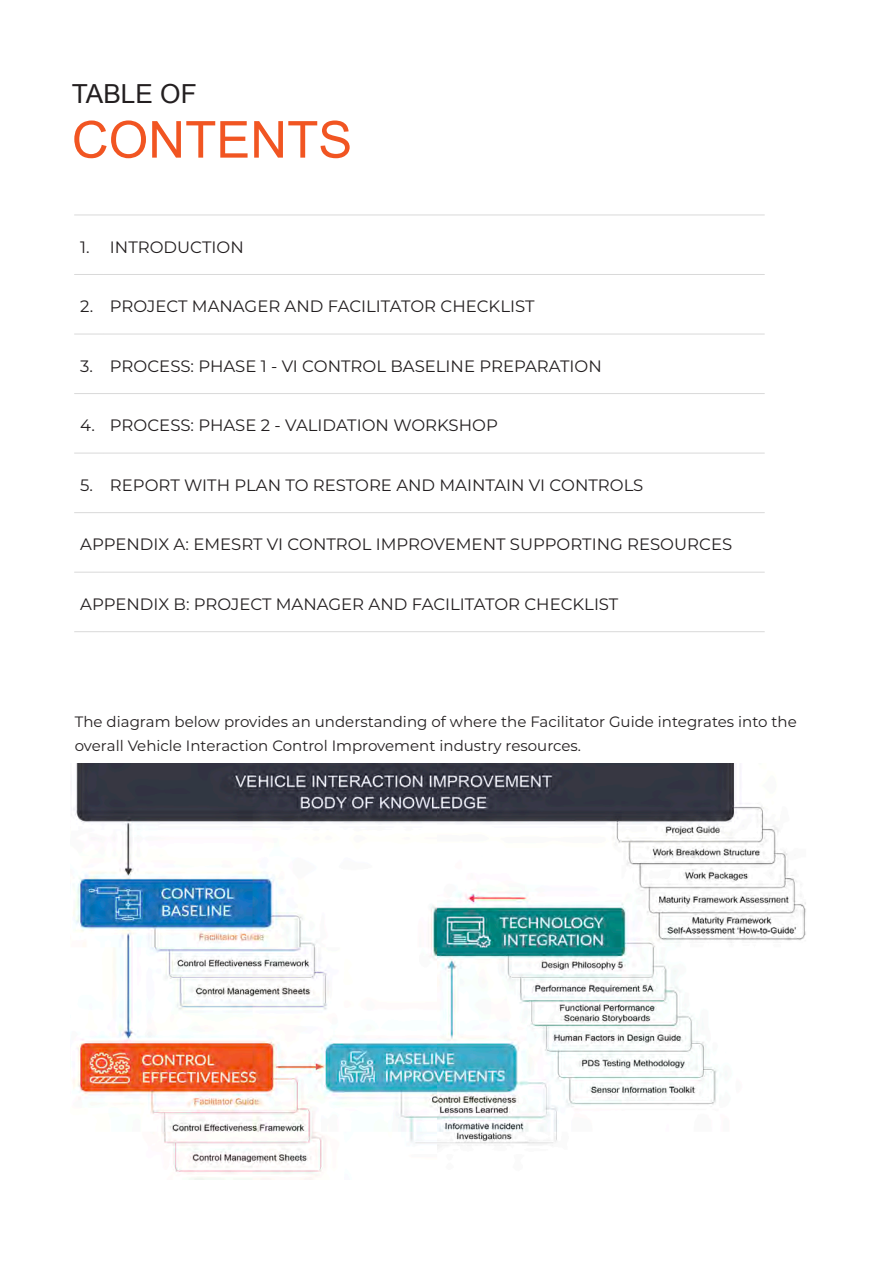
<style>
.page{position:relative;width:893px;height:1263px;background:#fff}
.page>*{position:absolute;margin:0;border:0;box-sizing:border-box;transform-origin:0 0}
.t1{font:51px "Arial";color:#f15522}
.t2{font:26.25px "Arial";color:#231f20}
.t3{font:16.5px "Montserrat";color:#231f20}
.T{font:15px/24px "Montserrat";color:#231f20}
</style>
<div class="page">
<hr style="left:74px;top:215px;width:30px;height:1px;background:#d9d9d9">
<hr style="left:104px;top:215px;width:661px;height:1px;background:#d9d9d9">
<hr style="left:74px;top:274px;width:30px;height:1px;background:#d9d9d9">
<hr style="left:104px;top:274px;width:661px;height:1px;background:#d9d9d9">
<hr style="left:74px;top:334px;width:30px;height:1px;background:#d9d9d9">
<hr style="left:104px;top:334px;width:661px;height:1px;background:#d9d9d9">
<hr style="left:74px;top:393px;width:30px;height:1px;background:#d9d9d9">
<hr style="left:104px;top:393px;width:661px;height:1px;background:#d9d9d9">
<hr style="left:74px;top:453px;width:30px;height:1px;background:#d9d9d9">
<hr style="left:104px;top:453px;width:661px;height:1px;background:#d9d9d9">
<hr style="left:74px;top:512px;width:30px;height:1px;background:#d9d9d9">
<hr style="left:104px;top:512px;width:661px;height:1px;background:#d9d9d9">
<hr style="left:74px;top:572px;width:30px;height:1px;background:#d9d9d9">
<hr style="left:104px;top:572px;width:661px;height:1px;background:#d9d9d9">
<hr style="left:74px;top:631px;width:30px;height:1px;background:#d9d9d9">
<hr style="left:104px;top:631px;width:661px;height:1px;background:#d9d9d9">
<img style="left:73px;top:763px;width:733px;height:416px">
<p class="t2" style="left:72px;top:77px;width:126px">TABLE OF</p>
<p class="t1" style="left:72px;top:106px;width:282px">CONTENTS</p>
<p class="t3" style="left:80px;top:235px;width:11px">1.</p>
<p class="t3" style="left:110px;top:235px;width:135px">INTRODUCTION</p>
<p class="t3" style="left:80px;top:295px;width:15px">2.</p>
<p class="t3" style="left:110px;top:295px;width:426px">PROJECT MANAGER AND FACILITATOR CHECKLIST</p>
<p class="t3" style="left:80px;top:355px;width:14px">3.</p>
<p class="t3" style="left:110px;top:355px;width:493px">PROCESS: PHASE 1 - VI CONTROL BASELINE PREPARATION</p>
<p class="t3" style="left:80px;top:414px;width:16px">4.</p>
<p class="t3" style="left:110px;top:414px;width:389px">PROCESS: PHASE 2 - VALIDATION WORKSHOP</p>
<p class="t3" style="left:80px;top:474px;width:14px">5.</p>
<p class="t3" style="left:110px;top:474px;width:535px">REPORT WITH PLAN TO RESTORE AND MAINTAIN VI CONTROLS</p>
<p class="t3" style="left:80px;top:533px;width:653px">APPENDIX A: EMESRT VI CONTROL IMPROVEMENT SUPPORTING RESOURCES</p>
<p class="t3" style="left:80px;top:593px;width:540px">APPENDIX B: PROJECT MANAGER AND FACILITATOR CHECKLIST</p>
<p class="T" style="left:75px;top:709px;width:723px">The diagram below provides an understanding of where the Facilitator Guide integrates into the overall Vehicle Interaction Control Improvement industry resources.</p>
</div>
